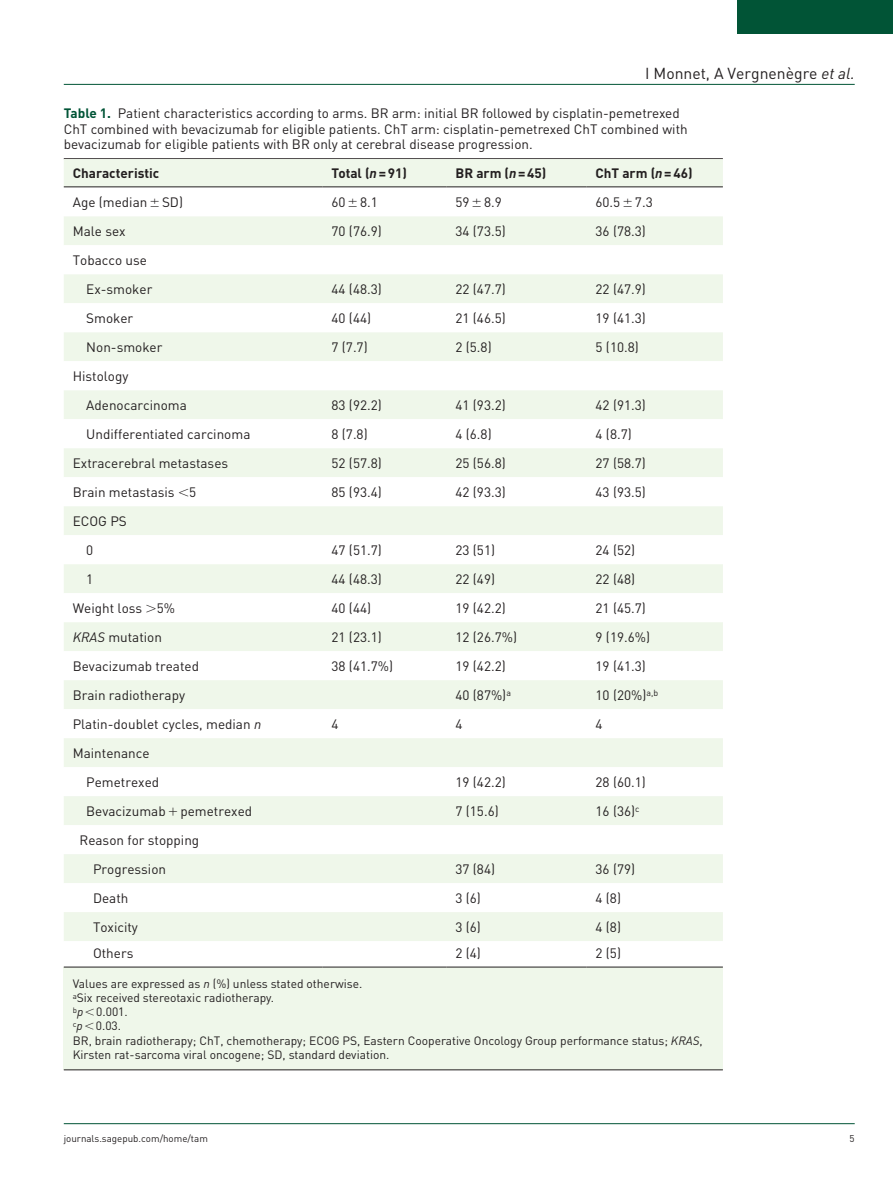
<style>
.page{position:relative;width:893px;height:1191px;background:#fff}
.page>*{position:absolute;margin:0;border:0;box-sizing:border-box;transform-origin:0 0}
.t1{font:15.75px "DIN";color:#231f20}
.t2{font:13.5px/29px "DIN";color:#231f20}
.t3{font:700 13.5px "DIN";color:#231f20}
.t4{font:12px/14.2px "DIN";color:#231f20}
.t5{font:9.75px "DIN";color:#231f20}
.s1{font-style:italic}
.s2{font-weight:700;color:#015436}
</style>
<div class="page">
<hr style="left:64px;top:84px;width:791px;height:1px;background:#015436">
<hr style="left:64px;top:1123px;width:791px;height:1px;background:#015436">
<div style="left:738px;top:0;width:155px;height:34px;background:#015436"></div>
<div style="left:64px;top:967px;width:659px;height:102px;background:#eff7ea"></div>
<hr style="left:64px;top:158px;width:659px;height:1px;background:#231f20">
<hr style="left:64px;top:1069px;width:659px;height:1px;background:#231f20">
<div style="left:64px;top:159px;width:659px;height:27px;background:#eff7ea"></div>
<svg style="left:64px;top:187px;width:659px;height:754px;fill:#f4f9f1"></svg>
<hr style="left:64px;top:186px;width:258px;height:1px;background:#231f20">
<hr style="left:322px;top:186px;width:124px;height:1px;background:#231f20">
<hr style="left:446px;top:186px;width:140px;height:1px;background:#231f20">
<hr style="left:586px;top:186px;width:137px;height:1px;background:#231f20">
<hr style="left:64px;top:966px;width:258px;height:1px;background:#231f20">
<hr style="left:322px;top:966px;width:124px;height:1px;background:#231f20">
<hr style="left:446px;top:966px;width:140px;height:1px;background:#231f20">
<hr style="left:586px;top:966px;width:137px;height:1px;background:#231f20">
<svg style="left:151px;top:199px;width:8px;height:8px"></svg>
<svg style="left:349px;top:199px;width:8px;height:8px"></svg>
<svg style="left:473px;top:199px;width:8px;height:8px"></svg>
<svg style="left:624px;top:199px;width:8px;height:8px"></svg>
<svg style="left:179px;top:489px;width:9px;height:8px"></svg>
<svg style="left:147px;top:605px;width:9px;height:7px"></svg>
<svg style="left:169px;top:807px;width:8px;height:8px"></svg>
<p class="t1" style="left:645px;top:63px;width:211px">I Monnet, A Vergnenègre <span class="s1">et al.</span></p>
<p class="t2" style="left:64px;top:105px;width:625px;line-height:15.8px"><span class="s2">Table 1.</span> Patient characteristics according to arms. BR arm: initial BR followed by cisplatin-pemetrexed<br>ChT combined with bevacizumab for eligible patients. ChT arm: cisplatin-pemetrexed ChT combined with bevacizumab for eligible patients with BR only at cerebral disease progression.</p>
<p class="t3" style="left:73px;top:164px;width:88px">Characteristic</p>
<p class="t3" style="left:331px;top:164px;width:77px">Total (<span class="s1">n</span>=91)</p>
<p class="t3" style="left:455px;top:164px;width:92px">BR arm (<span class="s1">n</span>=45)</p>
<p class="t3" style="left:595px;top:164px;width:98px">ChT arm (<span class="s1">n</span>=46)</p>
<p class="t2" style="left:73px;top:188px;width:112px">Age (median SD)</p>
<p class="t2" style="left:332px;top:188px;width:48px">60 8.1</p>
<p class="t2" style="left:455px;top:188px;width:48px">59 8.9</p>
<p class="t2" style="left:596px;top:188px;width:59px">60.5 7.3</p>
<p class="t2" style="left:73px;top:217px;width:54px">Male sex</p>
<p class="t2" style="left:332px;top:217px;width:52px">70 (76.9)</p>
<p class="t2" style="left:455px;top:217px;width:52px">34 (73.5)</p>
<p class="t2" style="left:596px;top:217px;width:52px">36 (78.3)</p>
<p class="t2" style="left:86px;top:246px;width:68px;text-indent:-14px">Tobacco use<br>Ex-smoker</p>
<p class="t2" style="left:332px;top:275px;width:52px">44 (48.3)</p>
<p class="t2" style="left:455px;top:275px;width:52px">22 (47.7)</p>
<p class="t2" style="left:596px;top:275px;width:52px">22 (47.9)</p>
<p class="t2" style="left:86px;top:303px;width:49px">Smoker</p>
<p class="t2" style="left:332px;top:303px;width:41px">40 (44)</p>
<p class="t2" style="left:455px;top:303px;width:52px">21 (46.5)</p>
<p class="t2" style="left:596px;top:303px;width:52px">19 (41.3)</p>
<p class="t2" style="left:86px;top:332px;width:78px">Non-smoker</p>
<p class="t2" style="left:332px;top:332px;width:38px">7 (7.7)</p>
<p class="t2" style="left:455px;top:332px;width:38px">2 (5.8)</p>
<p class="t2" style="left:596px;top:332px;width:45px">5 (10.8)</p>
<p class="t2" style="left:86px;top:361px;width:102px;text-indent:-14px">Histology<br>Adenocarcinoma</p>
<p class="t2" style="left:332px;top:390px;width:52px">83 (92.2)</p>
<p class="t2" style="left:455px;top:390px;width:52px">41 (93.2)</p>
<p class="t2" style="left:596px;top:390px;width:52px">42 (91.3)</p>
<p class="t2" style="left:86px;top:419px;width:166px">Undifferentiated carcinoma</p>
<p class="t2" style="left:332px;top:419px;width:38px">8 (7.8)</p>
<p class="t2" style="left:455px;top:419px;width:38px">4 (6.8)</p>
<p class="t2" style="left:596px;top:419px;width:38px">4 (8.7)</p>
<p class="t2" style="left:73px;top:448px;width:157px">Extracerebral metastases</p>
<p class="t2" style="left:332px;top:448px;width:52px">52 (57.8)</p>
<p class="t2" style="left:455px;top:448px;width:52px">25 (56.8)</p>
<p class="t2" style="left:596px;top:448px;width:52px">27 (58.7)</p>
<p class="t2" style="left:73px;top:477px;width:125px">Brain metastasis 5</p>
<p class="t2" style="left:332px;top:477px;width:52px">85 (93.4)</p>
<p class="t2" style="left:455px;top:477px;width:52px">42 (93.3)</p>
<p class="t2" style="left:596px;top:477px;width:52px">43 (93.5)</p>
<p class="t2" style="left:86px;top:506px;width:42px;text-indent:-14px">ECOG PS<br>0</p>
<p class="t2" style="left:332px;top:535px;width:52px">47 (51.7)</p>
<p class="t2" style="left:455px;top:535px;width:41px">23 (51)</p>
<p class="t2" style="left:596px;top:535px;width:41px">24 (52)</p>
<p class="t2" style="left:86px;top:564px;width:9px">1</p>
<p class="t2" style="left:332px;top:564px;width:52px">44 (48.3)</p>
<p class="t2" style="left:455px;top:564px;width:41px">22 (49)</p>
<p class="t2" style="left:596px;top:564px;width:41px">22 (48)</p>
<p class="t2" style="left:73px;top:593px;width:104px">Weight loss 5%</p>
<p class="t2" style="left:332px;top:593px;width:41px">40 (44)</p>
<p class="t2" style="left:455px;top:593px;width:52px">19 (42.2)</p>
<p class="t2" style="left:596px;top:593px;width:52px">21 (45.7)</p>
<p class="t2" style="left:73px;top:622px;width:91px"><span class="s1">KRAS</span> mutation</p>
<p class="t2" style="left:332px;top:622px;width:52px">21 (23.1)</p>
<p class="t2" style="left:455px;top:622px;width:63px">12 (26.7%)</p>
<p class="t2" style="left:596px;top:622px;width:56px">9 (19.6%)</p>
<p class="t2" style="left:73px;top:651px;width:128px">Bevacizumab treated</p>
<p class="t2" style="left:332px;top:651px;width:63px">38 (41.7%)</p>
<p class="t2" style="left:455px;top:651px;width:52px">19 (42.2)</p>
<p class="t2" style="left:596px;top:651px;width:52px">19 (41.3)</p>
<p class="t2" style="left:73px;top:680px;width:114px">Brain radiotherapy</p>
<p class="t2" style="left:455px;top:680px;width:57px">40 (87%)<sup>a</sup></p>
<p class="t2" style="left:596px;top:680px;width:64px">10 (20%)<sup>a,b</sup></p>
<p class="t2" style="left:73px;top:709px;width:190px">Platin-doublet cycles, median <span class="s1">n</span></p>
<p class="t2" style="left:331px;top:709px;width:9px">4</p>
<p class="t2" style="left:455px;top:709px;width:9px">4</p>
<p class="t2" style="left:595px;top:709px;width:9px">4</p>
<p class="t2" style="left:86px;top:738px;width:74px;text-indent:-14px">Maintenance<br>Pemetrexed</p>
<p class="t2" style="left:455px;top:767px;width:52px">19 (42.2)</p>
<p class="t2" style="left:595px;top:767px;width:52px">28 (60.1)</p>
<p class="t2" style="left:86px;top:796px;width:167px">Bevacizumab pemetrexed</p>
<p class="t2" style="left:455px;top:796px;width:45px">7 (15.6)</p>
<p class="t2" style="left:596px;top:796px;width:45px">16 (36)<sup>c</sup></p>
<p class="t2" style="left:93px;top:825px;width:108px;text-indent:-14px">Reason for stopping<br>Progression</p>
<p class="t2" style="left:455px;top:854px;width:41px">37 (84)</p>
<p class="t2" style="left:595px;top:854px;width:41px">36 (79)</p>
<p class="t2" style="left:93px;top:883px;width:37px">Death</p>
<p class="t2" style="left:455px;top:883px;width:27px">3 (6)</p>
<p class="t2" style="left:595px;top:883px;width:27px">4 (8)</p>
<p class="t2" style="left:93px;top:912px;width:46px">Toxicity</p>
<p class="t2" style="left:455px;top:912px;width:27px">3 (6)</p>
<p class="t2" style="left:595px;top:912px;width:27px">4 (8)</p>
<p class="t2" style="left:93px;top:938px;width:42px">Others</p>
<p class="t2" style="left:455px;top:938px;width:27px">2 (4)</p>
<p class="t2" style="left:595px;top:938px;width:27px">2 (5)</p>
<p class="t4" style="left:73px;top:976px;width:631px">Values are expressed as <span class="s1">n</span> (%) unless stated otherwise.<br><sup>a</sup>Six received stereotaxic radiotherapy.<br><sup>b</sup><span class="s1">p</span> 0.001.<br><sup>c</sup><span class="s1">p</span> 0.03.<br>BR, brain radiotherapy; ChT, chemotherapy; ECOG PS, Eastern Cooperative Oncology Group performance status; <span class="s1">KRAS</span>, Kirsten rat-sarcoma viral oncogene; SD, standard deviation.</p>
<p class="t5" style="left:64px;top:1132px;width:146px">journals.sagepub.com/home/tam</p>
<p class="t5" style="left:850px;top:1132px;width:7px">5</p>
</div>
